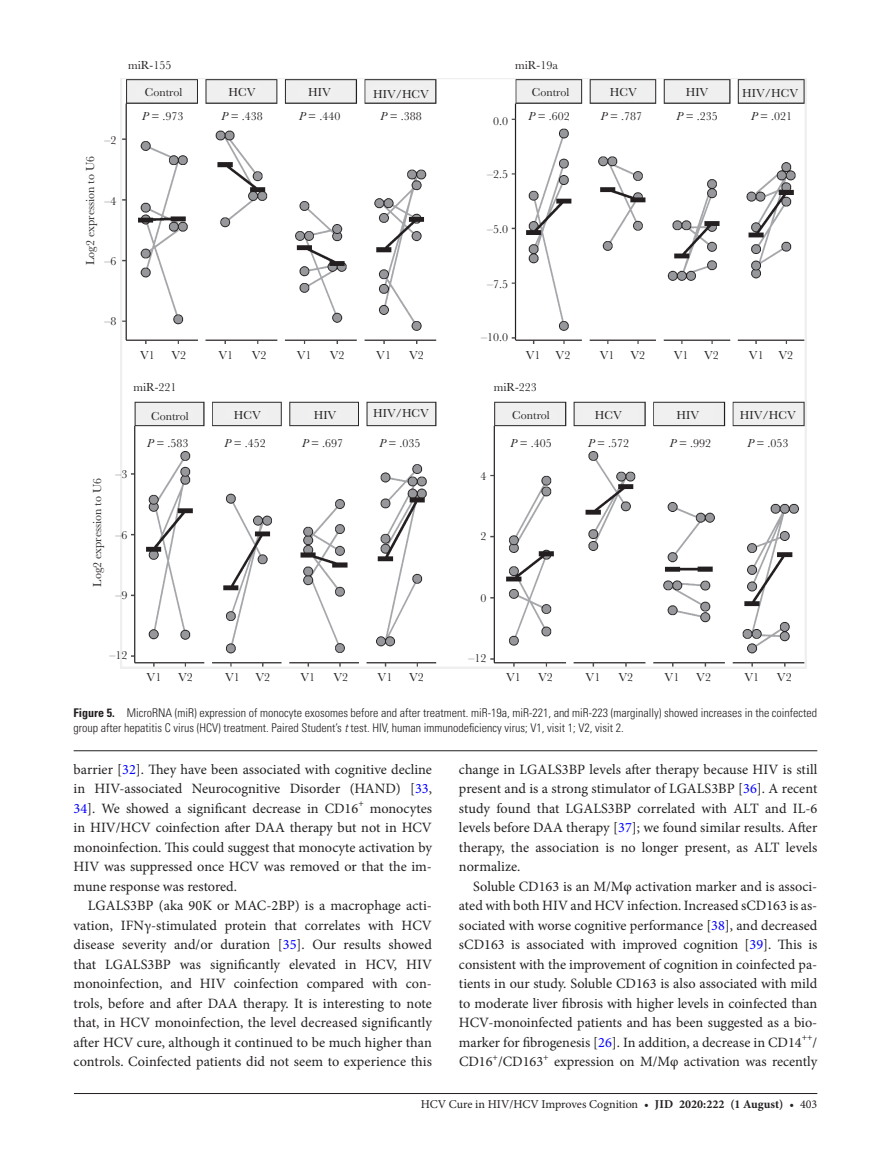
<style>
.page{position:relative;width:891px;height:1174px;background:#fff}
.page>*{position:absolute;margin:0;border:0;box-sizing:border-box;transform-origin:0 0}
.t1{font:14.25px/19.5px "Minion Pro";color:#231f20;text-align:justify}
.t2{font:12px/23.7px "Baskerville MT Std";color:#231f20}
.t3{font:300 condensed 12px/15px "Univers LT Std";color:#231f20}
.t4{font:12px "Minion Pro";color:#231f20}
.t5{font:9.45px "Minion Pro";color:#231f20}
.s1{font-style:italic}
.s2{font-weight:700}
.s3{color:#00f}
</style>
<div class="page">
<hr style="left:74px;top:1093px;width:743px;height:1px;background:#231f20">
<hr style="left:74px;top:750px;width:743px;height:1px;background:#231f20">
<img style="left:121px;top:78px;width:686px;height:591px">
<p class="t2" style="left:104px;top:128px;width:13px">–2</p>
<p class="t2" style="left:78px;top:265px;width:110px;rotate:-90deg">Log2 expression to U6</p>
<p class="t2" style="left:104px;top:189px;width:13px">–4</p>
<p class="t2" style="left:104px;top:249px;width:13px">–6</p>
<p class="t2" style="left:104px;top:309px;width:13px">–8</p>
<p class="t2" style="left:128px;top:53px;width:45px">miR-155</p>
<p class="t2" style="left:142px;top:81px;width:43px">Control<br><span class="s1">P</span> = .973</p>
<p class="t2" style="left:515px;top:53px;width:44px">miR-19a</p>
<p class="t2" style="left:228px;top:81px;width:28px">HCV</p>
<p class="t2" style="left:308px;top:81px;width:24px">HIV</p>
<p class="t2" style="left:373px;top:82px;width:57px">HIV/HCV</p>
<p class="t2" style="left:532px;top:81px;width:39px">Control</p>
<p class="t2" style="left:610px;top:81px;width:28px">HCV</p>
<p class="t2" style="left:686px;top:81px;width:24px">HIV</p>
<p class="t2" style="left:742px;top:81px;width:57px">HIV/HCV</p>
<p class="t2" style="left:221px;top:104px;width:43px"><span class="s1">P</span> = .438</p>
<p class="t2" style="left:299px;top:104px;width:43px"><span class="s1">P</span> = .440</p>
<p class="t2" style="left:380px;top:104px;width:43px"><span class="s1">P</span> = .388</p>
<p class="t2" style="left:528px;top:104px;width:43px"><span class="s1">P</span> = .602</p>
<p class="t2" style="left:601px;top:104px;width:43px"><span class="s1">P</span> = .787</p>
<p class="t2" style="left:676px;top:104px;width:43px"><span class="s1">P</span> = .235</p>
<p class="t2" style="left:751px;top:104px;width:43px"><span class="s1">P</span> = .021</p>
<p class="t2" style="left:493px;top:109px;width:16px">0.0</p>
<p class="t2" style="left:487px;top:163px;width:22px">–2.5</p>
<p class="t2" style="left:487px;top:218px;width:22px">–5.0</p>
<p class="t2" style="left:487px;top:272px;width:22px">–7.5</p>
<p class="t2" style="left:481px;top:325px;width:28px">–10.0</p>
<p class="t2" style="left:140px;top:343px;width:16px">V1</p>
<p class="t2" style="left:172px;top:343px;width:16px">V2</p>
<p class="t2" style="left:218px;top:343px;width:16px">V1</p>
<p class="t2" style="left:252px;top:343px;width:16px">V2</p>
<p class="t2" style="left:297px;top:343px;width:16px">V1</p>
<p class="t2" style="left:330px;top:343px;width:16px">V2</p>
<p class="t2" style="left:376px;top:343px;width:16px">V1</p>
<p class="t2" style="left:409px;top:343px;width:16px">V2</p>
<p class="t2" style="left:526px;top:343px;width:16px">V1</p>
<p class="t2" style="left:556px;top:343px;width:16px">V2</p>
<p class="t2" style="left:600px;top:343px;width:16px">V1</p>
<p class="t2" style="left:631px;top:343px;width:16px">V2</p>
<p class="t2" style="left:674px;top:343px;width:16px">V1</p>
<p class="t2" style="left:704px;top:343px;width:16px">V2</p>
<p class="t2" style="left:749px;top:343px;width:46px">V1 V2</p>
<p class="t2" style="left:134px;top:375px;width:45px">miR-221</p>
<p class="t2" style="left:494px;top:375px;width:45px">miR-223</p>
<p class="t2" style="left:151px;top:404px;width:39px">Control</p>
<p class="t2" style="left:234px;top:403px;width:28px">HCV</p>
<p class="t2" style="left:314px;top:403px;width:24px">HIV</p>
<p class="t2" style="left:373px;top:402px;width:57px">HIV/HCV</p>
<p class="t2" style="left:512px;top:403px;width:39px">Control</p>
<p class="t2" style="left:595px;top:403px;width:28px">HCV</p>
<p class="t2" style="left:677px;top:403px;width:24px">HIV</p>
<p class="t2" style="left:740px;top:403px;width:57px">HIV/HCV</p>
<p class="t2" style="left:147px;top:431px;width:43px"><span class="s1">P</span> = .583</p>
<p class="t2" style="left:224px;top:431px;width:43px"><span class="s1">P</span> = .452</p>
<p class="t2" style="left:302px;top:431px;width:43px"><span class="s1">P</span> = .697</p>
<p class="t2" style="left:379px;top:431px;width:43px"><span class="s1">P</span> = .035</p>
<p class="t2" style="left:510px;top:431px;width:43px"><span class="s1">P</span> = .405</p>
<p class="t2" style="left:588px;top:431px;width:43px"><span class="s1">P</span> = .572</p>
<p class="t2" style="left:670px;top:431px;width:43px"><span class="s1">P</span> = .992</p>
<p class="t2" style="left:747px;top:431px;width:43px"><span class="s1">P</span> = .053</p>
<p class="t2" style="left:85px;top:587px;width:110px;rotate:-90deg">Log2 expression to U6</p>
<p class="t2" style="left:116px;top:462px;width:13px">–3</p>
<p class="t2" style="left:116px;top:523px;width:13px">–6</p>
<p class="t2" style="left:116px;top:583px;width:13px">–9</p>
<p class="t2" style="left:480px;top:464px;width:7px">4</p>
<p class="t2" style="left:480px;top:524px;width:7px">2</p>
<p class="t2" style="left:480px;top:586px;width:7px">0</p>
<p class="t2" style="left:110px;top:643px;width:19px">–12</p>
<p class="t2" style="left:468px;top:646px;width:19px">–12</p>
<p class="t2" style="left:147px;top:665px;width:16px">V1</p>
<p class="t2" style="left:178px;top:665px;width:16px">V2</p>
<p class="t2" style="left:225px;top:665px;width:16px">V1</p>
<p class="t2" style="left:255px;top:665px;width:16px">V2</p>
<p class="t2" style="left:300px;top:665px;width:16px">V1</p>
<p class="t2" style="left:333px;top:665px;width:16px">V2</p>
<p class="t2" style="left:378px;top:665px;width:16px">V1</p>
<p class="t2" style="left:409px;top:665px;width:16px">V2</p>
<p class="t2" style="left:506px;top:665px;width:16px">V1</p>
<p class="t2" style="left:538px;top:665px;width:16px">V2</p>
<p class="t2" style="left:586px;top:665px;width:16px">V1</p>
<p class="t2" style="left:618px;top:665px;width:16px">V2</p>
<p class="t2" style="left:665px;top:665px;width:16px">V1</p>
<p class="t2" style="left:696px;top:665px;width:16px">V2</p>
<p class="t2" style="left:745px;top:665px;width:16px">V1</p>
<p class="t2" style="left:777px;top:665px;width:16px">V2</p>
<p class="t3" style="left:74px;top:706px;width:745px"><span class="s2">Figure 5.</span> MicroRNA (miR) expression of monocyte exosomes before and after treatment. miR-19a, miR-221, and miR-223 (marginally) showed increases in the coinfected group after hepatitis C virus (HCV) treatment. Paired Student’s <span class="s1">t</span> test. HIV, human immunodeficiency virus; V1, visit 1; V2, visit 2.</p>
<p class="t1" style="left:74px;top:760px;width:360px">barrier [<span class="s3">32</span>]. They have been associated with cognitive decline in HIV-associated Neurocognitive Disorder (HAND) [<span class="s3">33</span>, <span class="s3">34</span>]. We showed a significant decrease in CD16<sup>+</sup> monocytes in HIV/HCV coinfection after DAA therapy but not in HCV monoinfection. This could suggest that monocyte activation by HIV was suppressed once HCV was removed or that the im&shy;mune response was restored.</p>
<p class="t1" style="left:74px;top:896px;width:360px;text-indent:14px">LGALS3BP (aka 90K or MAC-2BP) is a macrophage acti&shy;vation, IFNγ-stimulated protein that correlates with HCV disease severity and/or duration [<span class="s3">35</span>]. Our results showed that LGALS3BP was significantly elevated in HCV, HIV monoinfection, and HIV coinfection compared with con&shy;trols, before and after DAA therapy. It is interesting to note that, in HCV monoinfection, the level decreased significantly after HCV cure, although it continued to be much higher than controls. Coinfected patients did not seem to experience this</p>
<p class="t1" style="left:459px;top:760px;width:360px">change in LGALS3BP levels after therapy because HIV is still present and is a strong stimulator of LGALS3BP [<span class="s3">36</span>]. A recent study found that LGALS3BP correlated with ALT and IL-6 levels before DAA therapy [<span class="s3">37</span>]; we found similar results. After therapy, the association is no longer present, as ALT levels normalize.</p>
<p class="t1" style="left:459px;top:877px;width:360px;text-indent:14px">Soluble CD163 is an M/Mφ activation marker and is associ&shy;ated with both HIV and HCV infection. Increased sCD163 is as&shy;sociated with worse cognitive performance [<span class="s3">38</span>], and decreased sCD163 is associated with improved cognition [<span class="s3">39</span>]. This is consistent with the improvement of cognition in coinfected pa&shy;tients in our study. Soluble CD163 is also associated with mild to moderate liver fibrosis with higher levels in coinfected than HCV-monoinfected patients and has been suggested as a bio&shy;marker for fibrogenesis [<span class="s3">26</span>]. In addition, a decrease in CD14<sup>++</sup>/ CD16<sup>+</sup>/CD163</p>
<p class="t5" style="left:543px;top:1051px;width:7px">+</p>
<p class="t1" style="left:554px;top:1052px;width:265px">expression on M/Mφ activation was recently</p>
<p class="t4" style="left:421px;top:1096px;width:398px">HCV Cure in HIV/HCV Improves Cognition • <span class="s2">jid 2020:222 (1 August)</span> • 403</p>
</div>
